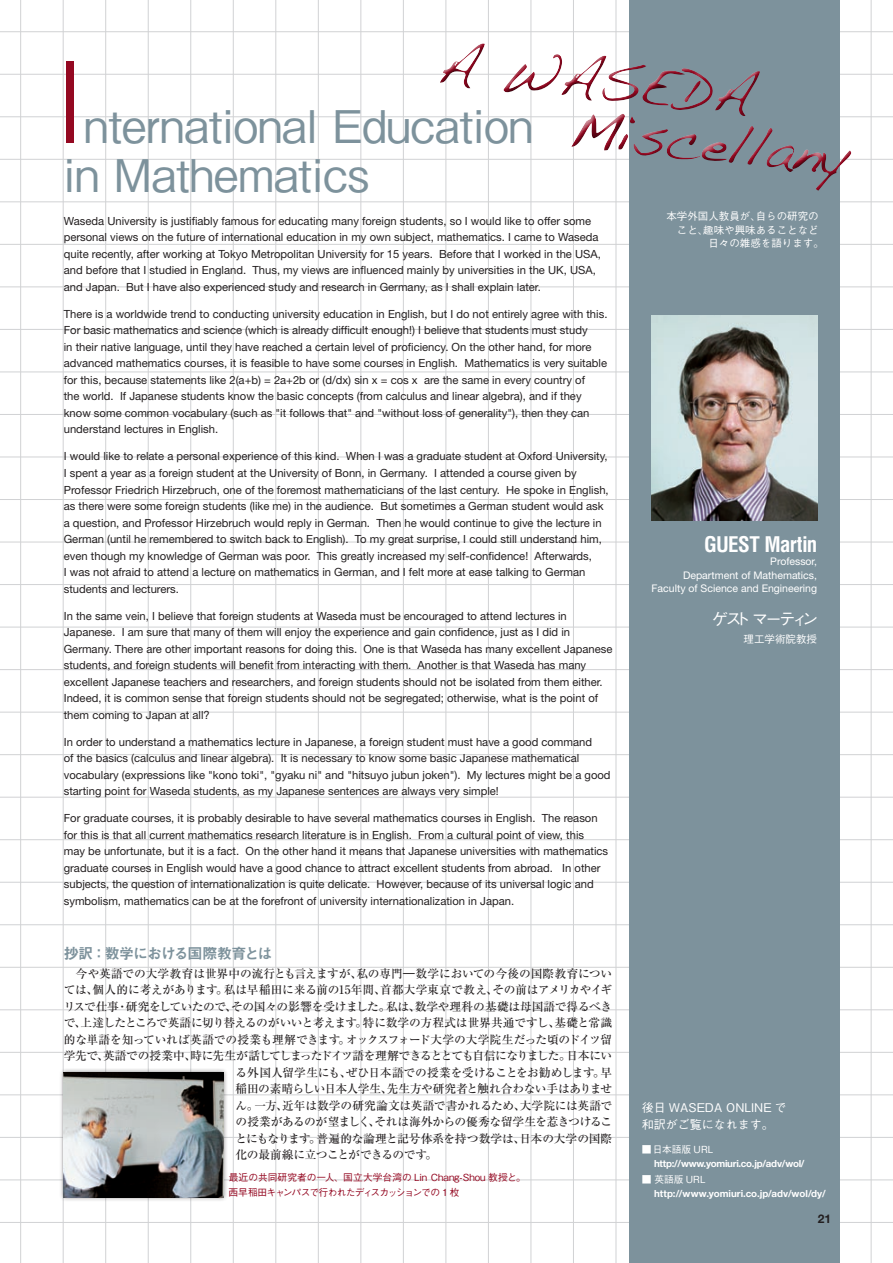
<style>
.page{position:relative;width:893px;height:1263px;background:#fff}
.page>*{position:absolute;margin:0;border:0;box-sizing:border-box;transform-origin:0 0}
.t1{font:300 112.5px "Helvetica LT Std";color:#940821}
.t2{font:500 45px/49.5px "Gothic BBB Pro";color:#7d929c}
.t3{font:700 condensed 21px "Helvetica LT Std";letter-spacing:-.03em;color:#fff}
.t4{font:500 16.5px "Gothic BBB Pro";letter-spacing:-.21em;color:#fff}
.t5{font:15px "Midashi Go Pro MB31";letter-spacing:-.065em;color:#7d929c}
.t6{font:500 12px/16.5px "Gothic BBB Pro";color:#fff}
.t7{font:700 12px "Helvetica Neue LT Std";color:#231f20}
.t8{font:500 11.7px "Ryumin Pro";letter-spacing:-.025em;color:#231f20}
.t9{font:500 11.7px "Ryumin Pro";letter-spacing:-.005em;color:#231f20}
.t10{font:500 11.7px "Ryumin Pro";letter-spacing:-.05em;color:#231f20}
.t11{font:11.25px/16.5px "Helvetica Neue LT Std";color:#231f20}
.t12{font:10.5px/13.5px "Helvetica Neue LT Std";color:#fff;text-align:right}
.t13{font:500 10.5px "Gothic BBB Pro";color:#fff}
.t14{font:700 9.75px "Helvetica Neue LT Std";letter-spacing:-.01em;color:#fff}
.t15{font:500 9.75px/15px "Gothic BBB Pro";letter-spacing:-.02em;color:#940821}
.t16{font:500 9.75px "Gothic BBB Pro";letter-spacing:.005em;color:#fff}
</style>
<div class="page">
<hr style="left:0;top:31px;width:893px;height:1px;background:#d1d2d4">
<hr style="left:0;top:74px;width:893px;height:1px;background:#d1d2d4">
<hr style="left:0;top:116px;width:893px;height:1px;background:#d1d2d4">
<hr style="left:0;top:159px;width:893px;height:1px;background:#d1d2d4">
<hr style="left:0;top:201px;width:893px;height:1px;background:#d1d2d4">
<hr style="left:0;top:244px;width:893px;height:1px;background:#d1d2d4">
<hr style="left:0;top:286px;width:893px;height:1px;background:#d1d2d4">
<hr style="left:0;top:329px;width:893px;height:1px;background:#d1d2d4">
<hr style="left:0;top:372px;width:893px;height:1px;background:#d1d2d4">
<hr style="left:0;top:414px;width:893px;height:1px;background:#d1d2d4">
<hr style="left:0;top:457px;width:893px;height:1px;background:#d1d2d4">
<hr style="left:0;top:499px;width:893px;height:1px;background:#d1d2d4">
<hr style="left:0;top:542px;width:893px;height:1px;background:#d1d2d4">
<hr style="left:0;top:584px;width:893px;height:1px;background:#d1d2d4">
<hr style="left:0;top:627px;width:893px;height:1px;background:#d1d2d4">
<hr style="left:0;top:669px;width:893px;height:1px;background:#d1d2d4">
<hr style="left:0;top:712px;width:893px;height:1px;background:#d1d2d4">
<hr style="left:0;top:754px;width:893px;height:1px;background:#d1d2d4">
<hr style="left:0;top:797px;width:893px;height:1px;background:#d1d2d4">
<hr style="left:0;top:839px;width:893px;height:1px;background:#d1d2d4">
<hr style="left:0;top:882px;width:893px;height:1px;background:#d1d2d4">
<hr style="left:0;top:924px;width:893px;height:1px;background:#d1d2d4">
<hr style="left:0;top:967px;width:893px;height:1px;background:#d1d2d4">
<hr style="left:0;top:1009px;width:893px;height:1px;background:#d1d2d4">
<hr style="left:0;top:1052px;width:893px;height:1px;background:#d1d2d4">
<hr style="left:0;top:1094px;width:893px;height:1px;background:#d1d2d4">
<hr style="left:0;top:1137px;width:893px;height:1px;background:#d1d2d4">
<hr style="left:0;top:1179px;width:893px;height:1px;background:#d1d2d4">
<hr style="left:0;top:1222px;width:893px;height:1px;background:#d1d2d4">
<hr style="left:20px;top:0;width:1px;height:1263px;background:#d1d2d4">
<hr style="left:63px;top:0;width:1px;height:1263px;background:#d1d2d4">
<hr style="left:105px;top:0;width:1px;height:1263px;background:#d1d2d4">
<hr style="left:148px;top:0;width:1px;height:1263px;background:#d1d2d4">
<hr style="left:190px;top:0;width:1px;height:1263px;background:#d1d2d4">
<hr style="left:233px;top:0;width:1px;height:1263px;background:#d1d2d4">
<hr style="left:275px;top:0;width:1px;height:1263px;background:#d1d2d4">
<hr style="left:318px;top:0;width:1px;height:1263px;background:#d1d2d4">
<hr style="left:360px;top:0;width:1px;height:1263px;background:#d1d2d4">
<hr style="left:403px;top:0;width:1px;height:1263px;background:#d1d2d4">
<hr style="left:445px;top:0;width:1px;height:1263px;background:#d1d2d4">
<hr style="left:488px;top:0;width:1px;height:1263px;background:#d1d2d4">
<hr style="left:531px;top:0;width:1px;height:1263px;background:#d1d2d4">
<hr style="left:573px;top:0;width:1px;height:1263px;background:#d1d2d4">
<hr style="left:616px;top:0;width:1px;height:1263px;background:#d1d2d4">
<hr style="left:871px;top:0;width:1px;height:1263px;background:#d1d2d4">
<div style="left:629px;top:0;width:211px;height:1263px;background:#7d929c"></div>
<img style="left:651px;top:316px;width:166px;height:204px">
<div style="left:437px;top:38px;width:416px;height:157px;background:#231f20;opacity:.75"></div>
<div style="left:59px;top:1068px;width:169px;height:134px;background:#231f20;opacity:.5"></div>
<img style="left:64px;top:1072px;width:159px;height:125px">
<h1 class="t1" style="left:55px;top:32px;width:32px">I</h1>
<h2 class="t2" style="left:64px;top:95px;width:471px;text-indent:20px">nternational Education in Mathematics</h2>
<p class="t11" style="left:64px;top:212px;width:539px">Waseda University is justifiably famous for educating many foreign students, so I would like to offer some personal views on the future of international education in my own subject, mathematics. I came to Waseda quite recently, after working at Tokyo Metropolitan University for 15 years. Before that I worked in the USA, and before that I studied in England. Thus, my views are influenced mainly by universities in the UK, USA, and Japan. But I have also experienced study and research in Germany, as I shall explain later.</p>
<p class="t11" style="left:64px;top:306px;width:545px">There is a worldwide trend to conducting university education in English, but I do not entirely agree with this.<br>For basic mathematics and science (which is already difficult enough!) I believe that students must study<br>in their native language, until they have reached a certain level of proficiency. On the other hand, for more advanced mathematics courses, it is feasible to have some courses in English. Mathematics is very suitable for this, because statements like 2(a+b) = 2a+2b or (d/dx) sin x = cos x are the same in every country of<br>the world. If Japanese students know the basic concepts (from calculus and linear algebra), and if they know some common vocabulary (such as "it follows that" and "without loss of generality"), then they can understand lectures in English.</p>
<p class="t11" style="left:64px;top:448px;width:546px">I would like to relate a personal experience of this kind. When I was a graduate student at Oxford University, I spent a year as a foreign student at the University of Bonn, in Germany. I attended a course given by Professor Friedrich Hirzebruch, one of the foremost mathematicians of the last century. He spoke in English, as there were some foreign students (like me) in the audience. But sometimes a German student would ask a question, and Professor Hirzebruch would reply in German. Then he would continue to give the lecture in German (until he remembered to switch back to English). To my great surprise, I could still understand him, even though my knowledge of German was poor. This greatly increased my self-confidence! Afterwards,<br>I was not afraid to attend a lecture on mathematics in German, and I felt more at ease talking to German students and lecturers.</p>
<p class="t11" style="left:64px;top:607px;width:550px">In the same vein, I believe that foreign students at Waseda must be encouraged to attend lectures in Japanese. I am sure that many of them will enjoy the experience and gain confidence, just as I did in Germany. There are other important reasons for doing this. One is that Waseda has many excellent Japanese students, and foreign students will benefit from interacting with them. Another is that Waseda has many excellent Japanese teachers and researchers, and foreign students should not be isolated from them either.<br>Indeed, it is common sense that foreign students should not be segregated; otherwise, what is the point of them coming to Japan at all?</p>
<p class="t11" style="left:64px;top:733px;width:548px">In order to understand a mathematics lecture in Japanese, a foreign student must have a good command<br>of the basics (calculus and linear algebra). It is necessary to know some basic Japanese mathematical vocabulary (expressions like "kono toki", "gyaku ni" and "hitsuyo jubun joken"). My lectures might be a good starting point for Waseda students, as my Japanese sentences are always very simple!</p>
<p class="t11" style="left:64px;top:810px;width:546px">For graduate courses, it is probably desirable to have several mathematics courses in English. The reason for this is that all current mathematics research literature is in English. From a cultural point of view, this may be unfortunate, but it is a fact. On the other hand it means that Japanese universities with mathematics graduate courses in English would have a good chance to attract excellent students from abroad. In other subjects, the question of internationalization is quite delicate. However, because of its universal logic and symbolism, mathematics can be at the forefront of university internationalization in Japan.</p>
<h3 class="t5" style="left:64px;top:942px;width:210px">抄訳：数学における国際教育とは</h3>
<p class="t9" style="left:64px;top:964px;width:550px">　今や英語での大学教育は世界中の流行とも言えますが、私の専門―数学においての今後の国際教育につい</p>
<p class="t8" style="left:64px;top:980px;width:550px">ては、個人的に考えがあります。私は早稲田に来る前の15年間、首都大学東京で教え、その前はアメリカやイギ</p>
<p class="t8" style="left:64px;top:997px;width:550px">リスで仕事・研究をしていたので、その国々の影響を受けました。私は、数学や理科の基礎は母国語で得るべき</p>
<p class="t8" style="left:64px;top:1013px;width:550px">で、上達したところで英語に切り替えるのがいいと考えます。特に数学の方程式は世界共通ですし、基礎と常識</p>
<p class="t8" style="left:64px;top:1030px;width:550px">的な単語を知っていれば英語での授業も理解できます。オックスフォード大学の大学院生だった頃のドイツ留</p>
<p class="t10" style="left:64px;top:1046px;width:550px">学先で、英語での授業中、時に先生が話してしまったドイツ語を理解できるととても自信になりました。日本にい</p>
<p class="t8" style="left:236px;top:1063px;width:378px">る外国人留学生にも、ぜひ日本語での授業を受けることをお勧めします。早</p>
<p class="t8" style="left:236px;top:1079px;width:378px">稲田の素晴らしい日本人学生、先生方や研究者と触れ合わない手はありませ</p>
<p class="t9" style="left:236px;top:1096px;width:378px">ん。一方、近年は数学の研究論文は英語で書かれるため、大学院には英語で</p>
<p class="t8" style="left:236px;top:1112px;width:378px">の授業があるのが望ましく、それは海外からの優秀な留学生を惹きつけるこ</p>
<p class="t8" style="left:236px;top:1129px;width:378px">とにもなります。普遍的な論理と記号体系を持つ数学は、日本の大学の国際</p>
<p class="t8" style="left:236px;top:1145px;width:203px">化の最前線に立つことができるのです。</p>
<p class="t15" style="left:229px;top:1169px;width:299px">最近の共同研究者の一人、国立大学台湾の Lin Chang-Shou 教授と。西早稲田キャンパスで行われたディスカッションでの 1 枚</p>
<p class="t13" style="left:666px;top:208px;width:154px">本学外国人教員が、自らの研究の</p>
<p class="t13" style="left:677px;top:221px;width:143px">こと、趣味や興味あることなど</p>
<p class="t13" style="left:708px;top:235px;width:117px">日々の雑感を語ります。</p>
<h3 class="t3" style="left:704px;top:531px;width:115px">GUEST Martin</h3>
<p class="t12" style="left:652px;top:555px;width:167px">Professor,<br>Department of Mathematics,<br>Faculty of Science and Engineering</p>
<h3 class="t4" style="left:712px;top:605px;width:108px">ゲスト マーティン</h3>
<p class="t13" style="left:744px;top:631px;width:75px">理工学術院教授</p>
<p class="t6" style="left:642px;top:1098px;width:146px">後日 WASEDA ONLINE で和訳がご覧になれます。</p>
<p class="t16" style="left:642px;top:1141px;width:73px">■ 日本語版 URL</p>
<p class="t14" style="left:654px;top:1157px;width:152px">http://www.yomiuri.co.jp/adv/wol/</p>
<p class="t16" style="left:642px;top:1171px;width:65px">■ 英語版 URL</p>
<p class="t14" style="left:654px;top:1187px;width:173px">http://www.yomiuri.co.jp/adv/wol/dy/</p>
<p class="t7" style="left:818px;top:1211px;width:15px">21</p>
</div>
